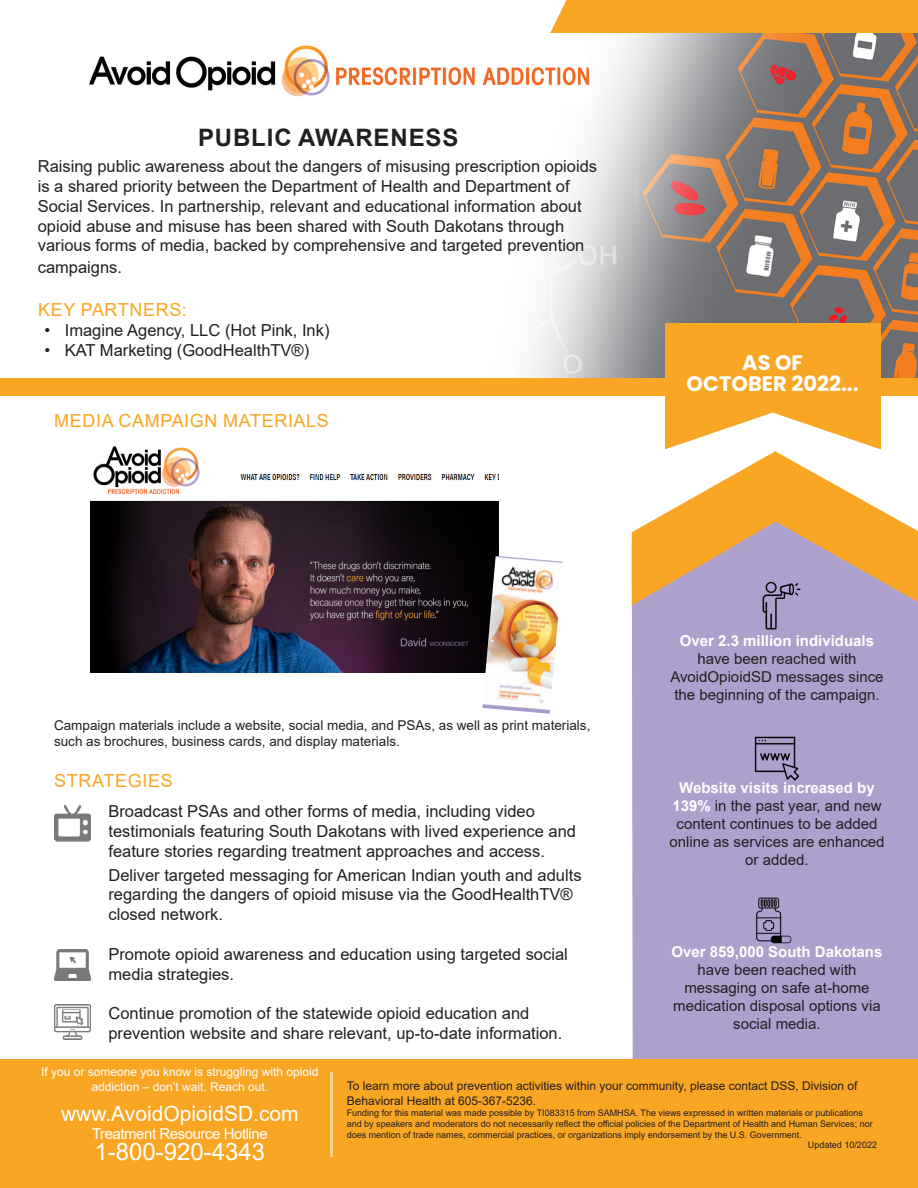
<style>
.page{position:relative;width:918px;height:1188px;background:#fff}
.page>*{position:absolute;margin:0;border:0;box-sizing:border-box;transform-origin:0 0}
.t1{font:700 24px "Arial";letter-spacing:.035em;color:#231f20}
.t2{font:24px "Arial";color:#fff}
.t3{font:21px "Arial";color:#fff}
.t4{font:700 21px "Poppins";color:#fff}
.t5{font:18px "Arial";letter-spacing:.035em;color:#f9a625}
.t6{font:16.5px/19.8px "Arial";color:#231f20}
.t7{font:15px/18px "Arial";color:#231f20;text-align:center}
.t8{font:15px "Arial";letter-spacing:-.03em;color:#fff}
.t9{font:13.5px/16.2px "Arial";color:#231f20}
.t10{font:12px/15px "Arial";color:#231f20}
.t11{font:12px/15px "Arial";color:#fff;text-align:center}
.t12{font:9px/10.8px "Arial";color:#231f20}
.s1{font-weight:700;color:#fff}
</style>
<div class="page">
<div style="left:632px;top:605px;width:286px;height:454px;background:#aea0cd"></div>
<svg style="left:632px;top:452px;width:286px;height:153px"></svg>
<img style="left:0;top:32px;width:918px;height:347px">
<div style="left:0;top:379px;width:918px;height:17px;background:#f9a625"></div>
<div style="left:0;top:1059px;width:918px;height:129px;background:#f9a625"></div>
<hr style="left:330px;top:1072px;width:3px;height:85px;background:#fed48a">
<div style="left:550px;top:0;width:368px;height:32px;background:#f9a625"></div>
<svg style="left:550px;top:0;width:16px;height:32px"></svg>
<div style="left:665px;top:323px;width:215px;height:126px;background:#f9a625"></div>
<svg style="left:666px;top:412px;width:215px;height:40px"></svg>
<img style="left:594px;top:39px;width:1px;height:66px">
<img style="left:89px;top:41px;width:504px;height:62px">
<img style="left:54px;top:949px;width:37px;height:31px">
<img style="left:54px;top:805px;width:37px;height:37px">
<img style="left:54px;top:1004px;width:37px;height:36px">
<img style="left:91px;top:446px;width:407px;height:226px">
<img style="left:482px;top:556px;width:81px;height:158px">
<img style="left:757px;top:581px;width:49px;height:49px">
<img style="left:750px;top:897px;width:46px;height:46px">
<img style="left:754px;top:736px;width:46px;height:45px">
<p class="t1" style="left:198px;top:120px;width:262px">PUBLIC AWARENESS</p>
<p class="t6" style="left:38px;top:156px;width:561px">Raising public awareness about the dangers of misusing prescription opioids is a shared priority between the Department of Health and Department of Social Services. In partnership, relevant and educational information about opioid abuse and misuse has been shared with South Dakotans through various forms of media, backed by comprehensive and targeted prevention</p>
<p class="t6" style="left:38px;top:257px;width:86px">campaigns.</p>
<p class="t5" style="left:38px;top:298px;width:150px">KEY PARTNERS:</p>
<p class="t6" style="left:45px;top:320px;width:286px">• Imagine Agency, LLC (Hot Pink, Ink)</p>
<p class="t6" style="left:45px;top:340px;width:266px">• KAT Marketing (GoodHealthTV®)</p>
<p class="t5" style="left:54px;top:408px;width:276px">MEDIA CAMPAIGN MATERIALS</p>
<p class="t4" style="left:742px;top:351px;width:62px">AS OF</p>
<p class="t4" style="left:687px;top:372px;width:174px">OCTOBER 2022...</p>
<p class="t9" style="left:54px;top:717px;width:538px">Campaign materials include a website, social media, and PSAs, as well as print materials, such as brochures, business cards, and display materials.</p>
<p class="t5" style="left:54px;top:768px;width:120px">STRATEGIES</p>
<p class="t6" style="left:108px;top:801px;width:469px">Broadcast PSAs and other forms of media, including video testimonials featuring South Dakotans with lived experience and feature stories regarding treatment approaches and access.</p>
<p class="t6" style="left:108px;top:865px;width:475px">Deliver targeted messaging for American Indian youth and adults regarding the dangers of opioid misuse via the GoodHealthTV® closed network.</p>
<p class="t6" style="left:108px;top:944px;width:461px">Promote opioid awareness and education using targeted social media strategies.</p>
<p class="t6" style="left:108px;top:1003px;width:455px">Continue promotion of the statewide opioid education and prevention website and share relevant, up-to-date information.</p>
<p class="t7" style="left:670px;top:631px;width:215px"><span class="s1">Over 2.3 million individuals </span>have been reached with<br>AvoidOpioidSD messages since the beginning of the campaign.</p>
<p class="t7" style="left:669px;top:779px;width:217px"><span class="s1">Website visits increased by<br>139%</span> in the past year, and new content continues to be added online as services are enhanced or added.</p>
<p class="t7" style="left:672px;top:943px;width:212px"><span class="s1">Over 859,000 South Dakotans </span>have been reached with messaging on safe at-home medication disposal options via social media.</p>
<p class="t11" style="left:41px;top:1064px;width:279px">If you or someone you know is struggling with opioid addiction – don’t wait. Reach out.</p>
<p class="t3" style="left:61px;top:1099px;width:239px">www.AvoidOpioidSD.com</p>
<p class="t8" style="left:92px;top:1123px;width:177px">Treatment Resource Hotline</p>
<p class="t2" style="left:94px;top:1135px;width:172px">1-800-920-4343</p>
<p class="t10" style="left:347px;top:1078px;width:512px">To learn more about prevention activities within your community, please contact DSS, Division of<br>Behavioral Health at 605-367-5236.</p>
<p class="t12" style="left:347px;top:1107px;width:528px">Funding for this material was made possible by TI083315 from SAMHSA. The views expressed in written materials or publications and by speakers and moderators do not necessarily reflect the official policies of the Department of Health and Human Services; nor does mention of trade names, commercial practices, or organizations imply endorsement by the U.S. Government.</p>
<p class="t12" style="left:808px;top:1140px;width:71px">Updated 10/2022</p>
</div>
